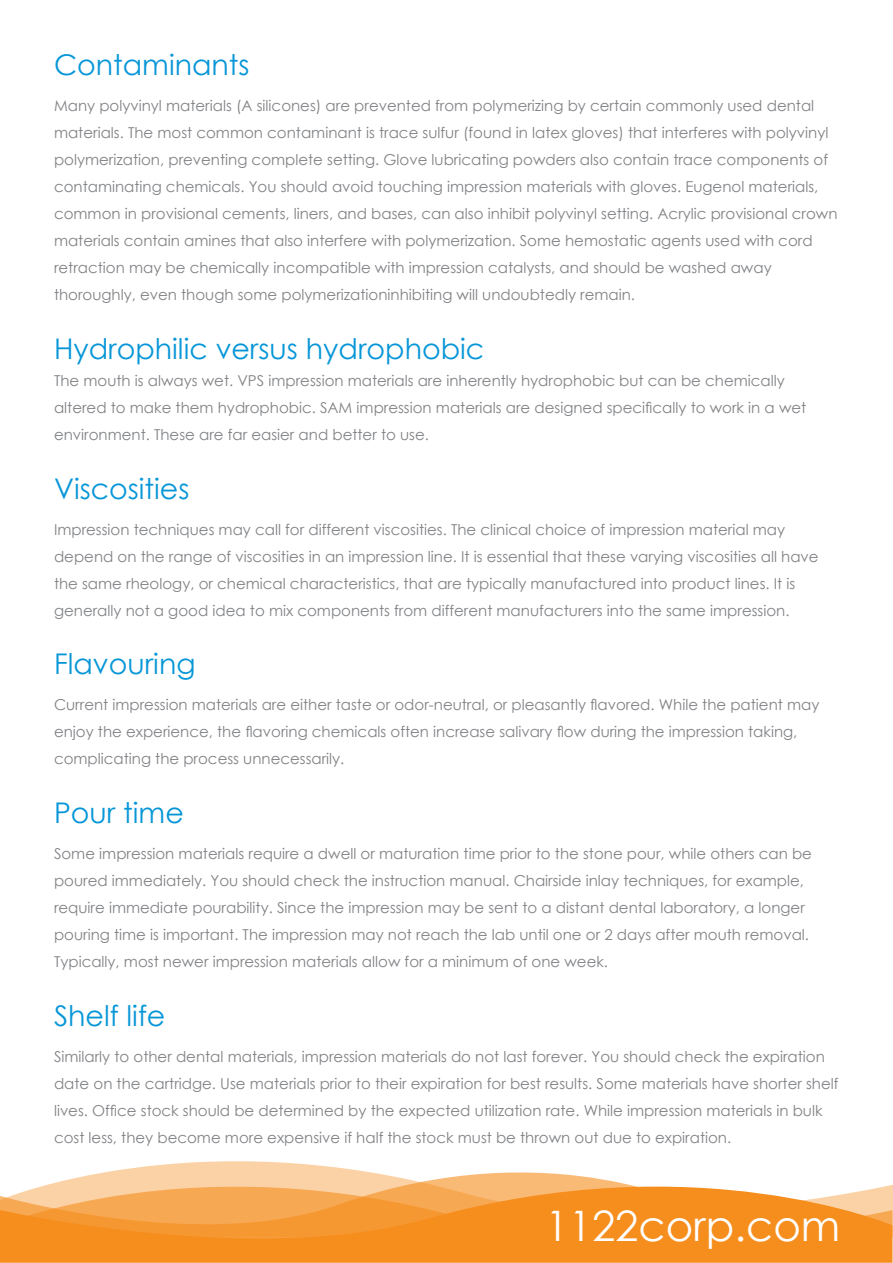
<style>
.page{position:relative;width:893px;height:1263px;background:#fff}
.page>*{position:absolute;margin:0;border:0;box-sizing:border-box;transform-origin:0 0}
.t1{font:42px "Century Gothic";color:#fff}
.t2{font:28.5px "Century Gothic";color:#0696d7}
.t3{font:15px/27px "Century Gothic";color:#808285}
</style>
<div class="page">
<div style="left:0;top:1239px;width:892px;height:24px;background:#f68e1e"></div>
<div style="left:0;top:1239px;width:707px;height:11px;background:#f68e1e"></div>
<svg style="left:0;top:1161px;width:893px;height:78px"></svg>
<h2 class="t2" style="left:54px;top:45px;width:197px">Contaminants</h2>
<p class="t3" style="left:54px;top:92px;width:785px">Many polyvinyl materials (A silicones) are prevented from polymerizing by certain commonly used dental materials. The most common contaminant is trace sulfur (found in latex gloves) that interferes with polyvinyl polymerization, preventing complete setting. Glove lubricating powders also contain trace components of contaminating chemicals. You should avoid touching impression materials with gloves. Eugenol materials, common in provisional cements, liners, and bases, can also inhibit polyvinyl setting. Acrylic provisional crown materials contain amines that also interfere with polymerization. Some hemostatic agents used with cord retraction may be chemically incompatible with impression catalysts, and should be washed away thoroughly, even though some polymerizationinhibiting will undoubtedly remain.</p>
<h2 class="t2" style="left:54px;top:329px;width:432px">Hydrophilic versus hydrophobic</h2>
<p class="t3" style="left:54px;top:367px;width:754px">The mouth is always wet. VPS impression materials are inherently hydrophobic but can be chemically altered to make them hydrophobic. SAM impression materials are designed specifically to work in a wet environment. These are far easier and better to use.</p>
<h2 class="t2" style="left:54px;top:468px;width:137px">Viscosities</h2>
<p class="t3" style="left:54px;top:516px;width:766px">Impression techniques may call for different viscosities. The clinical choice of impression material may depend on the range of viscosities in an impression line. It is essential that these varying viscosities all have the same rheology, or chemical characteristics, that are typically manufactured into product lines. It is generally not a good idea to mix components from different manufacturers into the same impression.</p>
<h2 class="t2" style="left:54px;top:644px;width:143px">Flavouring</h2>
<p class="t3" style="left:54px;top:691px;width:767px">Current impression materials are either taste or odor-neutral, or pleasantly flavored. While the patient may enjoy the experience, the flavoring chemicals often increase salivary flow during the impression taking, complicating the process unnecessarily.</p>
<h2 class="t2" style="left:54px;top:793px;width:131px">Pour time</h2>
<p class="t3" style="left:54px;top:840px;width:759px">Some impression materials require a dwell or maturation time prior to the stone pour, while others can be poured immediately. You should check the instruction manual. Chairside inlay techniques, for example, require immediate pourability. Since the impression may be sent to a distant dental laboratory, a longer pouring time is important. The impression may not reach the lab until one or 2 days after mouth removal.<br>Typically, most newer impression materials allow for a minimum of one week.</p>
<h2 class="t2" style="left:54px;top:995px;width:113px">Shelf life</h2>
<p class="t3" style="left:54px;top:1042px;width:786px">Similarly to other dental materials, impression materials do not last forever. You should check the expiration date on the cartridge. Use materials prior to their expiration for best results. Some materials have shorter shelf lives. Office stock should be determined by the expected utilization rate. While impression materials in bulk cost less, they become more expensive if half the stock must be thrown out due to expiration.</p>
<h1 class="t1" style="left:545px;top:1196px;width:296px">1122corp.com</h1>
</div>
